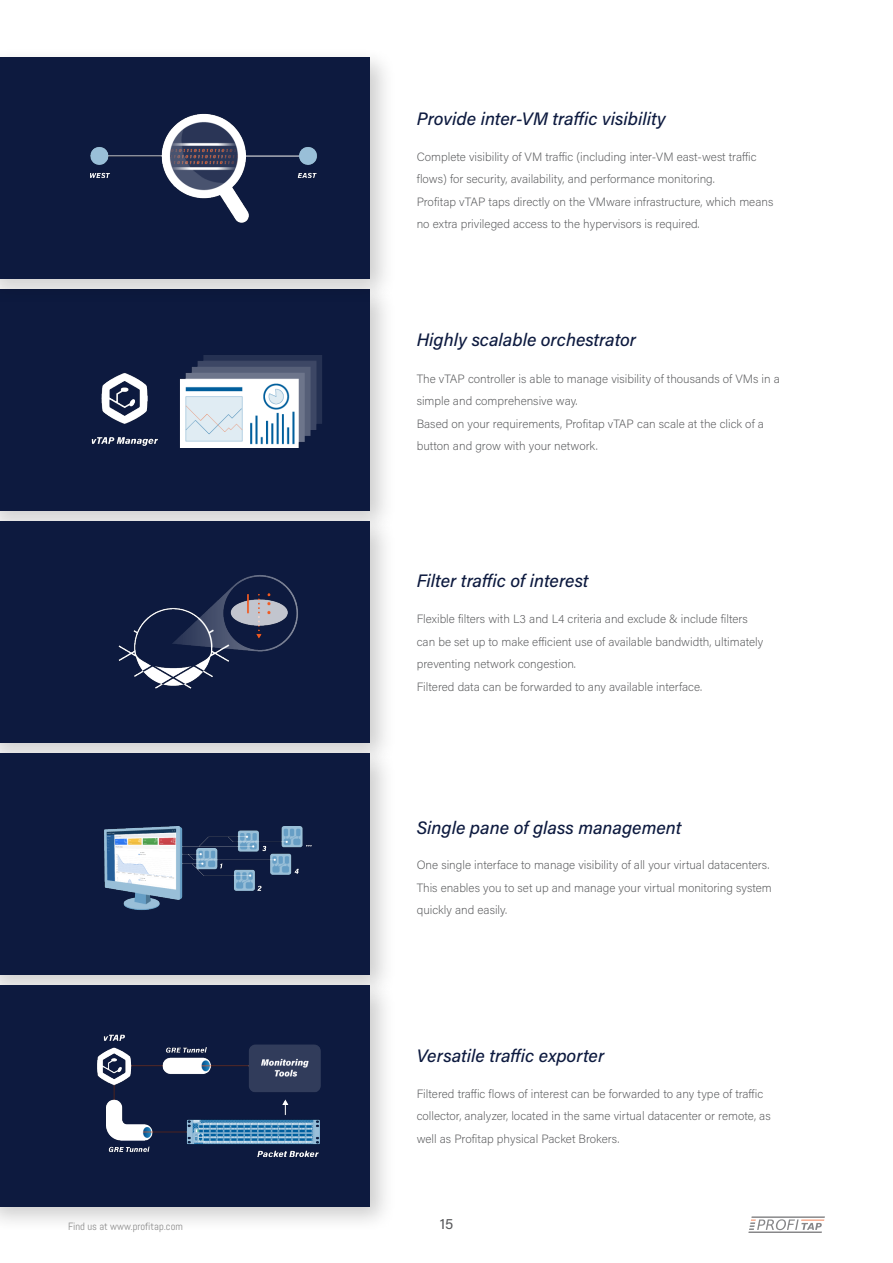
<style>
.page{position:relative;width:893px;height:1263px;background:#fff}
.page>*{position:absolute;margin:0;border:0;box-sizing:border-box;transform-origin:0 0}
.t1{font:italic 500 18px "Acumin Pro";color:#0d1a3f}
.t2{font:15px "Acumin Variable Concept";color:#58595b}
.t3{font:200 12px/22.5px "Acumin Pro";color:#58595b}
.t4{font:10.5px "Abel";color:#8c8c8c}
</style>
<div class="page">
<hr style="left:751px;top:1216px;width:74px;height:2px;background:#121217">
<hr style="left:748px;top:1231px;width:74px;height:2px;background:#121217">
<svg style="left:749px;top:1219px;width:73px;height:11px"></svg>
<hr style="left:801px;top:1219px;width:23px;height:2px;background:#f05921">
<div style="left:0;top:279px;width:397px;height:259px;background:#000;opacity:.2"></div>
<div style="left:0;top:289px;width:370px;height:222px;background:#0d1a3f"></div>
<div style="left:0;top:511px;width:397px;height:259px;background:#000;opacity:.2"></div>
<div style="left:0;top:521px;width:370px;height:222px;background:#0d1a3f"></div>
<div style="left:0;top:743px;width:397px;height:259px;background:#000;opacity:.2"></div>
<div style="left:0;top:753px;width:370px;height:222px;background:#0d1a3f"></div>
<div style="left:0;top:975px;width:397px;height:259px;background:#000;opacity:.2"></div>
<div style="left:0;top:985px;width:370px;height:222px;background:#0d1a3f"></div>
<div style="left:0;top:47px;width:397px;height:259px;background:#000;opacity:.2"></div>
<div style="left:0;top:57px;width:370px;height:222px;background:#0d1a3f"></div>
<img style="left:90px;top:113px;width:227px;height:110px">
<img style="left:91px;top:355px;width:231px;height:93px">
<img style="left:118px;top:575px;width:180px;height:114px">
<img style="left:97px;top:1034px;width:224px;height:123px">
<img style="left:104px;top:826px;width:208px;height:84px">
<h1 class="t1" style="left:417px;top:106px;width:251px">Provide inter-VM traffic visibility</h1>
<p class="t3" style="left:417px;top:145px;width:358px">Complete visibility of VM traffic (including inter-VM east-west traffic flows) for security, availability, and performance monitoring.<br>Profitap vTAP taps directly on the VMware infrastructure, which means no extra privileged access to the hypervisors is required.</p>
<h1 class="t1" style="left:417px;top:328px;width:221px">Highly scalable orchestrator</h1>
<p class="t3" style="left:417px;top:367px;width:365px">The vTAP controller is able to manage visibility of thousands of VMs in a simple and comprehensive way.<br>Based on your requirements, Profitap vTAP can scale at the click of a button and grow with your network.</p>
<h1 class="t1" style="left:417px;top:568px;width:173px">Filter traffic of interest</h1>
<p class="t3" style="left:417px;top:607px;width:348px">Flexible filters with L3 and L4 criteria and exclude &amp; include filters can be set up to make efficient use of available bandwidth, ultimately preventing network congestion.<br>Filtered data can be forwarded to any available interface.</p>
<h1 class="t1" style="left:417px;top:815px;width:266px">Single pane of glass management</h1>
<p class="t3" style="left:417px;top:853px;width:357px">One single interface to manage visibility of all your virtual datacenters.<br>This enables you to set up and manage your virtual monitoring system quickly and easily.</p>
<h1 class="t1" style="left:417px;top:1043px;width:189px">Versatile traffic exporter</h1>
<p class="t3" style="left:417px;top:1082px;width:355px">Filtered traffic flows of interest can be forwarded to any type of traffic collector, analyzer, located in the same virtual datacenter or remote, as well as Profitap physical Packet Brokers.</p>
<p class="t4" style="left:68px;top:1219px;width:116px">Find us at www.profitap.com</p>
<p class="t2" style="left:440px;top:1213px;width:15px">15</p>
</div>
